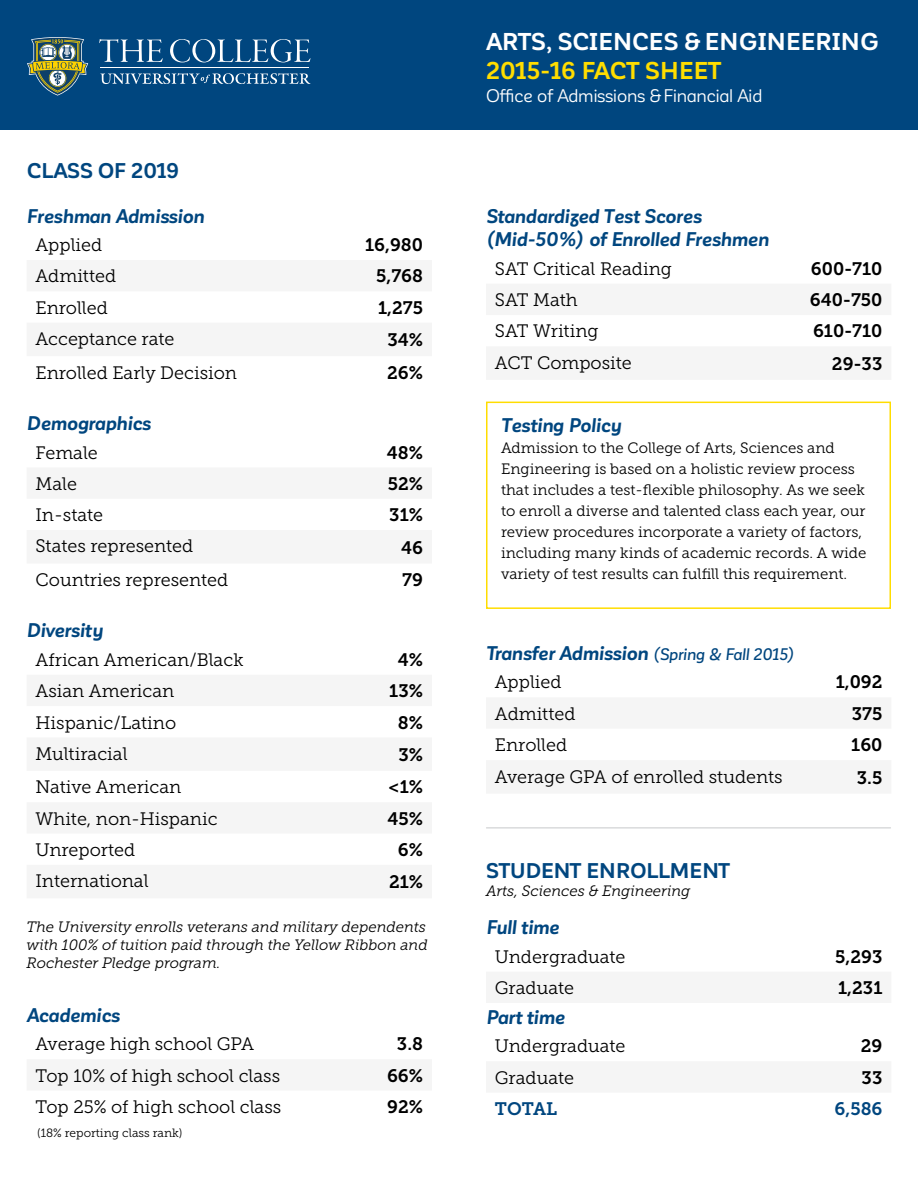
<style>
.page{position:relative;width:918px;height:1188px;background:#fff}
.page>*{position:absolute;margin:0;border:0;box-sizing:border-box;transform-origin:0 0}
.t1{font:700 24px "Corporative Sans Alt";letter-spacing:.01em;color:#fff}
.t2{font:700 24px "Corporative Sans Alt";color:#fd0}
.t3{font:700 21px "Corporative Sans Alt";color:#00467f}
.t4{font:italic 700 19.5px/23.4px "Corporative Sans Alt";letter-spacing:-.01em;color:#00467f}
.t5{font:18px "Museo Slab 300";color:#000}
.t6{font:18px "Museo Slab 700";color:#000}
.t7{font:18px "Corporative Sans Alt";letter-spacing:-.01em;color:#fff}
.t8{font:18px "Museo Slab 700";color:#00467f}
.t9{font:15px/21px "Museo Slab 300";color:#000}
.t10{font:italic 15px/18px "Museo Slab 300";color:#000;text-align:justify}
.t11{font:12px "Museo Slab 300";color:#000}
.s1{font-weight:500;font-size:16.5px}
</style>
<div class="page">
<div style="left:0;top:0;width:918px;height:130px;background:#00467f"></div>
<hr style="left:486px;top:828px;width:405px;height:1px;background:#c7c8ca">
<hr style="left:101px;top:68px;width:208px;height:1px;background:#fff">
<svg style="left:100px;top:73px;width:210px;height:11px"></svg>
<svg style="left:99px;top:39px;width:64px;height:23px"></svg>
<svg style="left:170px;top:39px;width:140px;height:23px"></svg>
<svg style="left:27px;top:37px;width:61px;height:58px"></svg>
<div style="left:486px;top:402px;width:405px;height:207px;border:2px solid #fd0"></div>
<p class="t3" style="left:27px;top:159px;width:154px">CLASS OF 2019</p>
<p class="t4" style="left:27px;top:204px;width:179px">Freshman Admission</p>
<p class="t5" style="left:36px;top:235px;width:68px">Applied</p>
<p class="t6" style="left:365px;top:235px;width:59px">16,980</p>
<p class="t5" style="left:36px;top:266px;width:82px">Admitted</p>
<p class="t6" style="left:376px;top:266px;width:48px">5,768</p>
<p class="t5" style="left:36px;top:298px;width:74px">Enrolled</p>
<p class="t6" style="left:378px;top:297px;width:46px">1,275</p>
<p class="t5" style="left:36px;top:329px;width:140px">Acceptance rate</p>
<p class="t6" style="left:387px;top:330px;width:37px">34%</p>
<p class="t5" style="left:36px;top:363px;width:203px">Enrolled Early Decision</p>
<p class="t6" style="left:387px;top:362px;width:37px">26%</p>
<p class="t4" style="left:27px;top:412px;width:126px">Demographics</p>
<p class="t5" style="left:36px;top:442px;width:64px">Female</p>
<p class="t6" style="left:387px;top:442px;width:38px">48%</p>
<p class="t5" style="left:36px;top:474px;width:43px">Male</p>
<p class="t6" style="left:388px;top:473px;width:37px">52%</p>
<p class="t5" style="left:36px;top:505px;width:69px">In-state</p>
<p class="t6" style="left:389px;top:505px;width:35px">31%</p>
<p class="t5" style="left:36px;top:536px;width:159px">States represented</p>
<p class="t6" style="left:401px;top:537px;width:23px">46</p>
<p class="t5" style="left:36px;top:570px;width:194px">Countries represented</p>
<p class="t6" style="left:402px;top:570px;width:22px">79</p>
<p class="t4" style="left:27px;top:619px;width:78px">Diversity</p>
<p class="t5" style="left:36px;top:650px;width:209px">African American/Black</p>
<p class="t6" style="left:398px;top:649px;width:27px">4%</p>
<p class="t5" style="left:36px;top:681px;width:140px">Asian American</p>
<p class="t6" style="left:389px;top:681px;width:35px">13%</p>
<p class="t5" style="left:36px;top:712px;width:142px">Hispanic/Latino</p>
<p class="t6" style="left:398px;top:712px;width:27px">8%</p>
<p class="t5" style="left:36px;top:744px;width:94px">Multiracial</p>
<p class="t6" style="left:398px;top:744px;width:26px">3%</p>
<p class="t5" style="left:36px;top:777px;width:147px">Native American</p>
<p class="t6" style="left:389px;top:777px;width:36px">&lt;1%</p>
<p class="t5" style="left:36px;top:809px;width:184px">White, non-Hispanic</p>
<p class="t6" style="left:387px;top:808px;width:37px">45%</p>
<p class="t5" style="left:36px;top:840px;width:101px">Unreported</p>
<p class="t6" style="left:398px;top:840px;width:27px">6%</p>
<p class="t5" style="left:36px;top:871px;width:115px">International</p>
<p class="t6" style="left:389px;top:872px;width:36px">21%</p>
<p class="t10" style="left:27px;top:918px;width:403px">The University enrolls veterans and military dependents with 100% of tuition paid through the Yellow Ribbon and Rochester Pledge program.</p>
<p class="t4" style="left:27px;top:1004px;width:95px">Academics</p>
<p class="t5" style="left:36px;top:1034px;width:220px">Average high school GPA</p>
<p class="t6" style="left:397px;top:1034px;width:28px">3.8</p>
<p class="t5" style="left:36px;top:1066px;width:246px">Top 10% of high school class</p>
<p class="t6" style="left:387px;top:1065px;width:38px">66%</p>
<p class="t5" style="left:36px;top:1097px;width:247px">Top 25% of high school class</p>
<p class="t6" style="left:387px;top:1097px;width:37px">92%</p>
<p class="t11" style="left:37px;top:1127px;width:147px">(18% reporting class rank)</p>
<h1 class="t1" style="left:486px;top:29px;width:395px">ARTS, SCIENCES &amp; ENGINEERING</h1>
<h1 class="t2" style="left:486px;top:58px;width:237px">2015-16 FACT SHEET</h1>
<p class="t7" style="left:486px;top:86px;width:278px">Office of Admissions &amp; Financial Aid</p>
<p class="t4" style="left:486px;top:205px;width:284px">Standardized Test Scores (Mid-50%) of Enrolled Freshmen</p>
<p class="t5" style="left:495px;top:259px;width:178px">SAT Critical Reading</p>
<p class="t6" style="left:811px;top:258px;width:73px">600-710</p>
<p class="t5" style="left:495px;top:290px;width:84px">SAT Math</p>
<p class="t6" style="left:810px;top:290px;width:74px">640-750</p>
<p class="t5" style="left:495px;top:321px;width:105px">SAT Writing</p>
<p class="t6" style="left:813px;top:321px;width:71px">610-710</p>
<p class="t5" style="left:495px;top:353px;width:138px">ACT Composite</p>
<p class="t6" style="left:832px;top:353px;width:52px">29-33</p>
<p class="t4" style="left:501px;top:414px;width:122px">Testing Policy</p>
<p class="t9" style="left:501px;top:438px;width:367px">Admission to the College of Arts, Sciences and Engineering is based on a holistic review process that includes a test-flexible philosophy. As we seek to enroll a diverse and talented class each year, our review procedures incorporate a variety of factors, including many kinds of academic records. A wide variety of test results can fulfill this requirement.</p>
<p class="t4" style="left:486px;top:642px;width:311px">Transfer Admission <span class="s1">(Spring &amp; Fall 2015)</span></p>
<p class="t5" style="left:495px;top:672px;width:68px">Applied</p>
<p class="t6" style="left:836px;top:672px;width:48px">1,092</p>
<p class="t5" style="left:495px;top:704px;width:82px">Admitted</p>
<p class="t6" style="left:852px;top:703px;width:32px">375</p>
<p class="t5" style="left:495px;top:735px;width:74px">Enrolled</p>
<p class="t6" style="left:851px;top:735px;width:33px">160</p>
<p class="t5" style="left:495px;top:767px;width:289px">Average GPA of enrolled students</p>
<p class="t6" style="left:857px;top:767px;width:27px">3.5</p>
<p class="t3" style="left:486px;top:859px;width:245px">STUDENT ENROLLMENT</p>
<p class="t10" style="left:486px;top:882px;width:206px">Arts, Sciences &amp; Engineering</p>
<p class="t4" style="left:486px;top:916px;width:75px">Full time</p>
<p class="t5" style="left:495px;top:947px;width:132px">Undergraduate</p>
<p class="t6" style="left:835px;top:946px;width:49px">5,293</p>
<p class="t5" style="left:495px;top:978px;width:81px">Graduate</p>
<p class="t6" style="left:838px;top:978px;width:46px">1,231</p>
<p class="t4" style="left:486px;top:1006px;width:80px">Part time</p>
<p class="t5" style="left:495px;top:1036px;width:132px">Undergraduate</p>
<p class="t6" style="left:861px;top:1036px;width:23px">29</p>
<p class="t5" style="left:495px;top:1068px;width:81px">Graduate</p>
<p class="t6" style="left:862px;top:1067px;width:22px">33</p>
<p class="t8" style="left:495px;top:1099px;width:64px">TOTAL</p>
<p class="t8" style="left:835px;top:1099px;width:49px">6,586</p>
</div>
